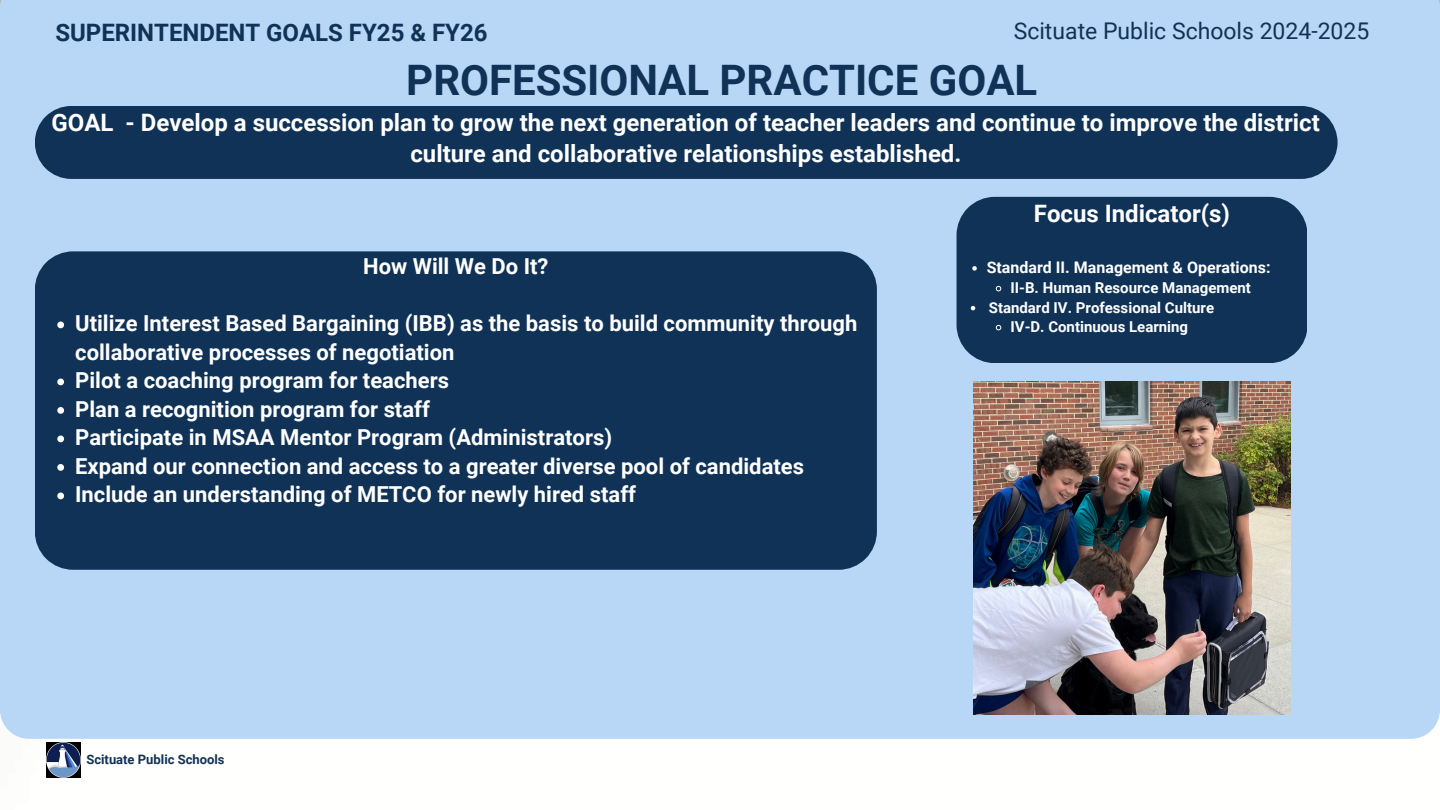
<style>
.page{position:relative;width:1440px;height:810px;background:#fff}
.page>*{position:absolute;margin:0;border:0;box-sizing:border-box;transform-origin:0 0}
.t1{font:700 42px "Roboto";color:#0f3256}
.t2{font:700 24px/30.8px "Roboto";color:#fff;text-align:center}
.t3{font:700 24px "Roboto";color:#0f3256}
.t4{font:23px "Roboto";color:#0f3256}
.t5{font:700 22px/28.5px "Roboto";color:#fff}
.t6{font:700 16px "Roboto";color:#fff}
.t7{font:700 15px "Roboto";color:#fff}
.t8{font:700 13px "Roboto";color:#0f3256}
</style>
<div class="page">
<div style="left:0;top:0;width:1440px;height:739px;background:#b8d6f6"></div>
<div style="left:35px;top:106px;width:1303px;height:73px;background:#0f3256"></div>
<img style="left:47px;top:743px;width:34px;height:34px">
<div style="left:35px;top:251px;width:842px;height:319px;background:#0f3256"></div>
<svg style="left:57px;top:322px;width:7px;height:6px"></svg>
<svg style="left:57px;top:379px;width:7px;height:6px"></svg>
<svg style="left:57px;top:407px;width:7px;height:7px"></svg>
<svg style="left:57px;top:436px;width:7px;height:6px"></svg>
<svg style="left:57px;top:464px;width:7px;height:7px"></svg>
<svg style="left:57px;top:493px;width:7px;height:6px"></svg>
<div style="left:957px;top:197px;width:350px;height:166px;background:#0f3256"></div>
<svg style="left:972px;top:266px;width:5px;height:5px"></svg>
<svg style="left:995px;top:285px;width:7px;height:7px"></svg>
<svg style="left:971px;top:306px;width:4px;height:4px"></svg>
<svg style="left:995px;top:324px;width:7px;height:7px"></svg>
<img style="left:974px;top:381px;width:316px;height:333px">
<p class="t4" style="left:1014px;top:18px;width:357px">Scituate Public Schools 2024-2025</p>
<p class="t3" style="left:55px;top:19px;width:434px">SUPERINTENDENT GOALS FY25 &amp; FY26</p>
<p class="t1" style="left:406px;top:56px;width:633px">PROFESSIONAL PRACTICE GOAL</p>
<p class="t2" style="left:52px;top:107px;width:1270px">GOAL - Develop a succession plan to grow the next generation of teacher leaders and continue to improve the district culture and collaborative relationships established.</p>
<h4 class="t5" style="left:363px;top:253px;width:187px">How Will We Do It?</h4>
<h1 class="t5" style="left:75px;top:310px;width:784px">Utilize Interest Based Bargaining (IBB) as the basis to build community through collaborative processes of negotiation</h1>
<h3 class="t5" style="left:75px;top:367px;width:375px">Pilot a coaching program for teachers</h3>
<h3 class="t5" style="left:75px;top:395px;width:356px">Plan a recognition program for staff</h3>
<p class="t5" style="left:75px;top:424px;width:538px">Participate in MSAA Mentor Program (Administrators)</p>
<p class="t5" style="left:75px;top:452px;width:730px">Expand our connection and access to a greater diverse pool of candidates</p>
<p class="t5" style="left:75px;top:481px;width:562px">Include an understanding of METCO for newly hired staff</p>
<p class="t8" style="left:86px;top:752px;width:140px">Scituate Public Schools</p>
<p class="t2" style="left:1034px;top:198px;width:198px">Focus Indicator(s)</p>
<p class="t6" style="left:987px;top:258px;width:285px">Standard II. Management &amp; Operations:</p>
<p class="t7" style="left:1011px;top:279px;width:242px">II-B. Human Resource Management</p>
<h3 class="t7" style="left:989px;top:299px;width:227px">Standard IV. Professional Culture</h3>
<p class="t7" style="left:1011px;top:318px;width:179px">IV-D. Continuous Learning</p>
</div>
